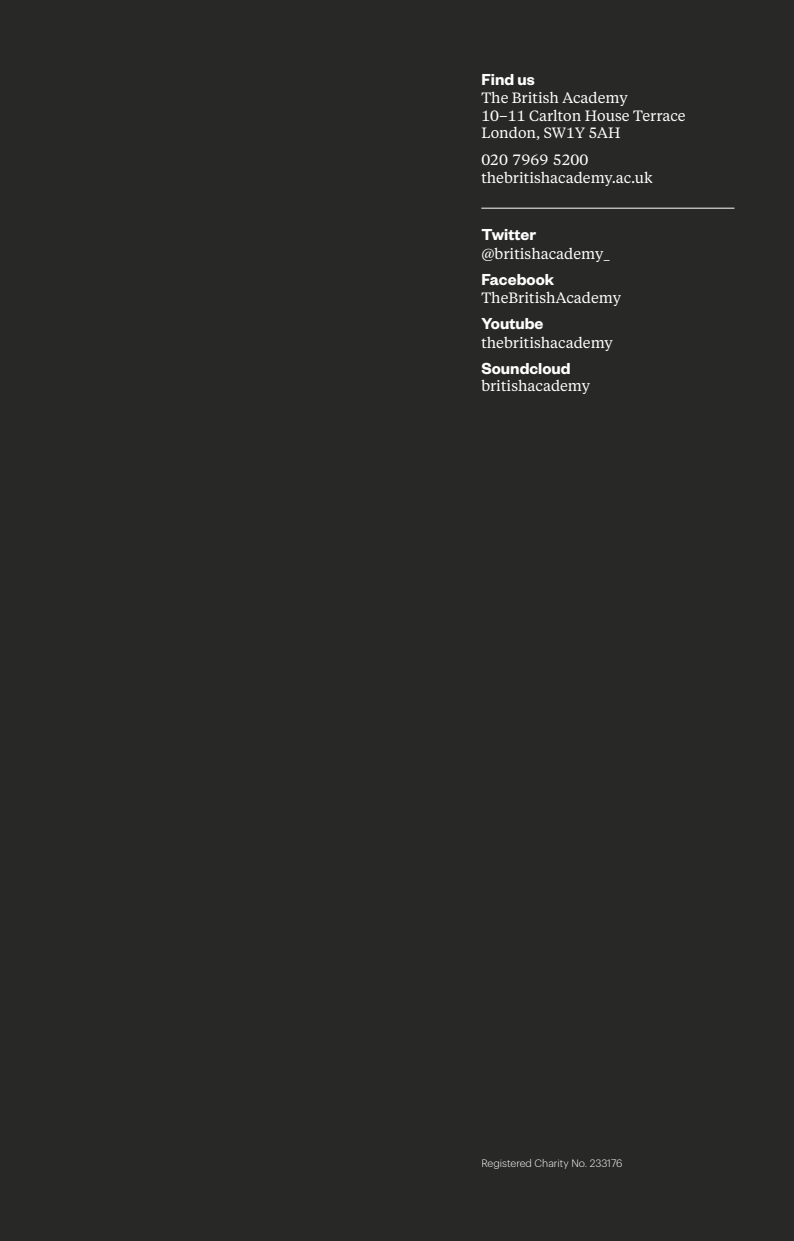
<style>
.page{position:relative;width:794px;height:1241px;background:#fff}
.page>*{position:absolute;margin:0;border:0;box-sizing:border-box;transform-origin:0 0}
.t1{font:600 17.5px "Founders Grotesk";color:#fff}
.t2{font:14.88px/17.5px "Tiempos Text";color:#fff}
.t3{font:300 10.5px "Graphik";color:#fff}
</style>
<div class="page">
<div style="left:0;top:0;width:794px;height:1240px;background:#282827"></div>
<hr style="left:481px;top:208px;width:253px;height:1px;background:#fff">
<p class="t1" style="left:481px;top:69px;width:55px">Find us</p>
<p class="t2" style="left:481px;top:88px;width:206px">The British Academy<br>10–11 Carlton House Terrace<br>London, SW1Y 5AH</p>
<p class="t2" style="left:481px;top:151px;width:173px">020 7969 5200 thebritishacademy.ac.uk</p>
<p class="t1" style="left:481px;top:223px;width:56px">Twitter</p>
<p class="t2" style="left:481px;top:244px;width:130px">@britishacademy_</p>
<p class="t1" style="left:481px;top:268px;width:74px">Facebook</p>
<p class="t2" style="left:481px;top:288px;width:141px">TheBritishAcademy</p>
<p class="t1" style="left:481px;top:312px;width:64px">Youtube</p>
<p class="t2" style="left:481px;top:333px;width:133px">thebritishacademy</p>
<p class="t1" style="left:481px;top:357px;width:91px">Soundcloud</p>
<p class="t2" style="left:481px;top:376px;width:110px">britishacademy</p>
<p class="t3" style="left:481px;top:1154px;width:143px">Registered Charity No. 233176</p>
</div>
